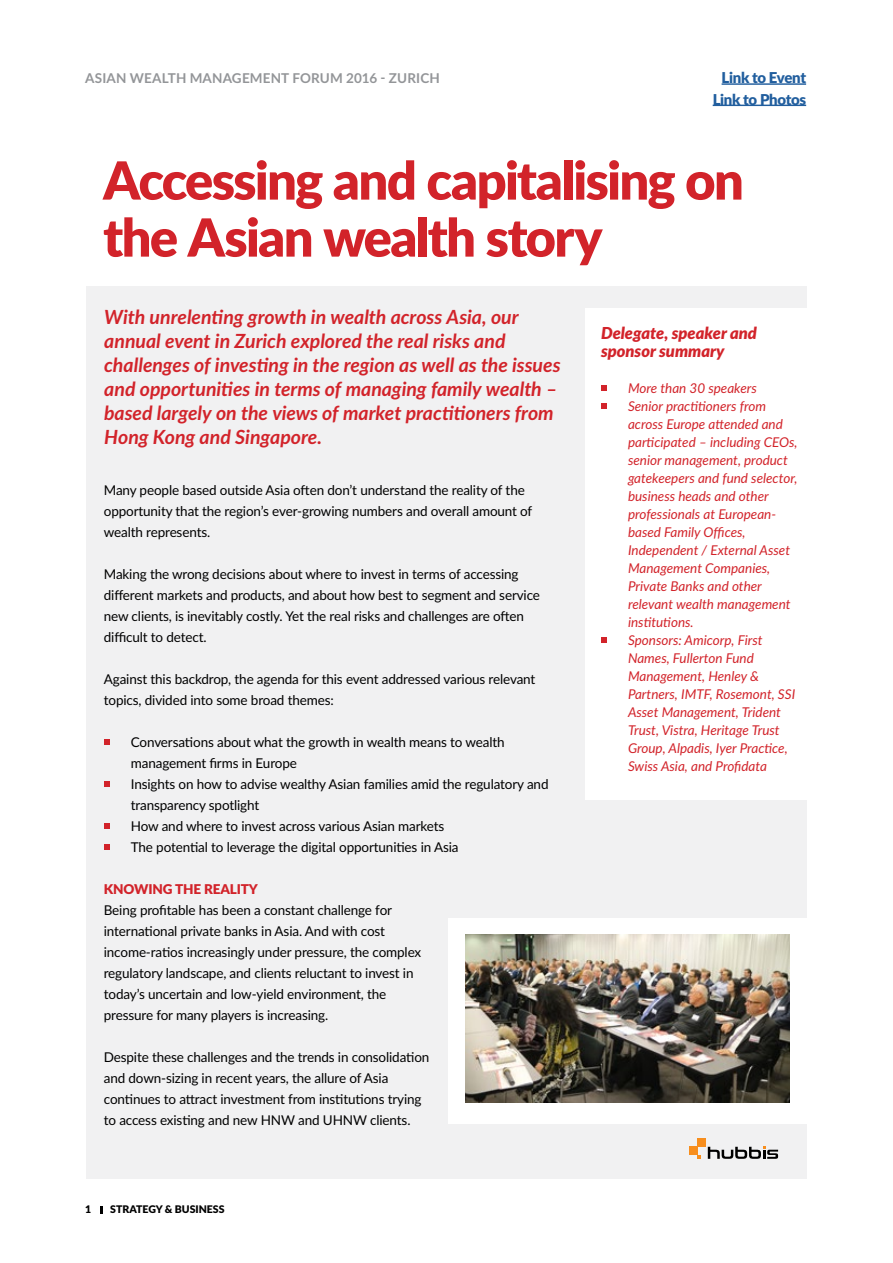
<style>
.page{position:relative;width:893px;height:1263px;background:#fff}
.page>*{position:absolute;margin:0;border:0;box-sizing:border-box;transform-origin:0 0}
.t1{font:900 52.5px/57px "Lato";letter-spacing:-.035em;color:#d2232a}
.t2{font:italic 700 19.5px/24px "Lato";color:#d2232a}
.t3{font:italic 900 16.5px/18px "Lato";color:#d2232a}
.t4{font:900 15px/21.3px "Lato";letter-spacing:-.025em;color:#215e9e;text-align:center}
.t5{font:13.5px/21px "Lato";letter-spacing:-.01em;color:#000}
.t6{font:italic 13.5px/18px "Lato";color:#d2232a}
.t7{font:700 13.5px "Lato";letter-spacing:.01em;color:#939598}
.t8{font:900 13.5px "Lato";letter-spacing:-.01em;color:#d2232a}
.t9{font:900 10.5px "Lato";color:#000}
</style>
<div class="page">
<svg style="left:101px;top:1206px;width:2px;height:7px"></svg>
<div style="left:86px;top:287px;width:721px;height:892px;background:#f1f1f2"></div>
<svg style="left:104px;top:739px;width:6px;height:6px"></svg>
<svg style="left:104px;top:781px;width:6px;height:6px"></svg>
<svg style="left:104px;top:823px;width:6px;height:6px"></svg>
<svg style="left:104px;top:844px;width:6px;height:6px"></svg>
<svg style="left:708px;top:1147px;width:70px;height:12px"></svg>
<div style="left:697px;top:1138px;width:8px;height:9px;background:#f78e1e"></div>
<div style="left:689px;top:1147px;width:8px;height:8px;background:#f78e1e"></div>
<svg style="left:697px;top:1155px;width:4px;height:4px"></svg>
<hr style="left:722px;top:83px;width:84px;height:2px;background:#215e9e">
<hr style="left:713px;top:105px;width:93px;height:1px;background:#215e9e">
<div style="left:448px;top:918px;width:360px;height:206px;background:#fff"></div>
<img style="left:466px;top:935px;width:323px;height:168px">
<div style="left:585px;top:308px;width:223px;height:491px;background:#fff"></div>
<svg style="left:601px;top:385px;width:6px;height:6px"></svg>
<svg style="left:601px;top:403px;width:6px;height:6px"></svg>
<svg style="left:601px;top:637px;width:6px;height:6px"></svg>
<p class="t7" style="left:85px;top:68px;width:356px">ASIAN WEALTH MANAGEMENT FORUM 2016 - ZURICH</p>
<p class="t4" style="left:713px;top:67px;width:95px">Link to Event<br>Link to Photos</p>
<h1 class="t1" style="left:103px;top:150px;width:642px">Accessing and capitalising on the Asian wealth story</h1>
<p class="t2" style="left:104px;top:304px;width:458px">With unrelenting growth in wealth across Asia, our annual event in Zurich explored the real risks and challenges of investing in the region as well as the issues and opportunities in terms of managing family wealth – based largely on the views of market practitioners from Hong Kong and Singapore.</p>
<p class="t5" style="left:104px;top:479px;width:430px">Many people based outside Asia often don’t understand the reality of the opportunity that the region’s ever-growing numbers and overall amount of wealth represents.</p>
<p class="t5" style="left:104px;top:563px;width:438px">Making the wrong decisions about where to invest in terms of accessing different markets and products, and about how best to segment and service new clients, is inevitably costly. Yet the real risks and challenges are often difficult to detect.</p>
<p class="t5" style="left:104px;top:668px;width:433px">Against this backdrop, the agenda for this event addressed various relevant topics, divided into some broad themes:</p>
<p class="t5" style="left:131px;top:731px;width:419px">Conversations about what the growth in wealth means to wealth management firms in Europe<br>Insights on how to advise wealthy Asian families amid the regulatory and transparency spotlight<br>How and where to invest across various Asian markets<br>The potential to leverage the digital opportunities in Asia</p>
<p class="t8" style="left:104px;top:878px;width:156px">KNOWING THE REALITY</p>
<p class="t5" style="left:104px;top:899px;width:319px">Being profitable has been a constant challenge for international private banks in Asia. And with cost income-ratios increasingly under pressure, the complex regulatory landscape, and clients reluctant to invest in today’s uncertain and low-yield environment, the pressure for many players is increasing.</p>
<p class="t5" style="left:104px;top:1046px;width:327px">Despite these challenges and the trends in consolidation and down-sizing in recent years, the allure of Asia continues to attract investment from institutions trying to access existing and new HNW and UHNW clients.</p>
<p class="t9" style="left:85px;top:1201px;width:8px">1</p>
<p class="t9" style="left:110px;top:1201px;width:116px">STRATEGY &amp; BUSINESS</p>
<p class="t3" style="left:601px;top:323px;width:158px">Delegate, speaker and sponsor summary</p>
<p class="t6" style="left:628px;top:378px;width:171px">More than 30 speakers<br>Senior practitioners from across Europe attended and participated – including CEOs, senior management, product gatekeepers and fund selector, business heads and other professionals at European&shy;based Family Offices,<br>Independent / External Asset<br>Management Companies,<br>Private Banks and other relevant wealth management institutions.<br>Sponsors: Amicorp, First<br>Names, Fullerton Fund<br>Management, Henley &amp;<br>Partners, IMTF, Rosemont, SSI<br>Asset Management, Trident<br>Trust, Vistra, Heritage Trust<br>Group, Alpadis, Iyer Practice,<br>Swiss Asia, and Profidata</p>
</div>
